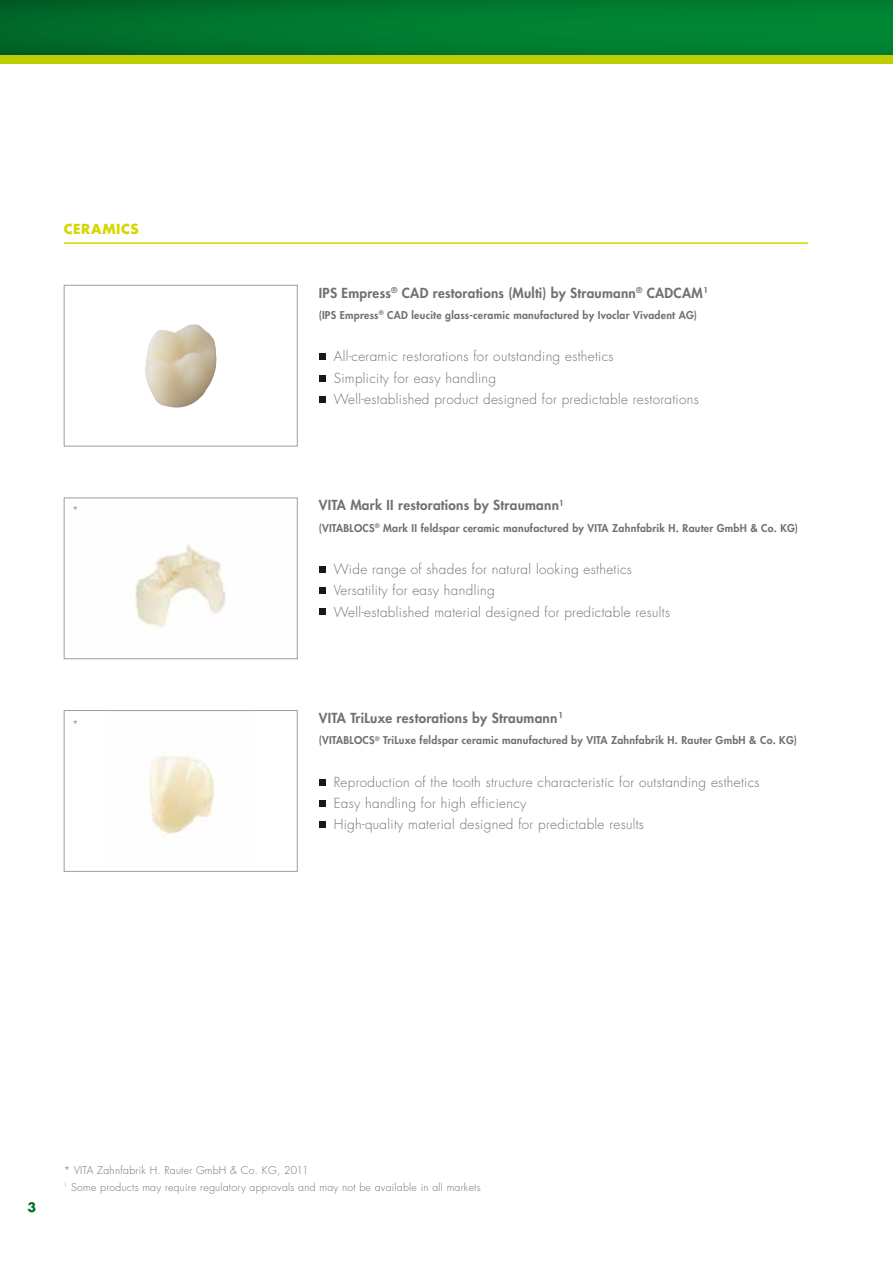
<style>
.page{position:relative;width:893px;height:1263px;background:#fff}
.page>*{position:absolute;margin:0;border:0;box-sizing:border-box;transform-origin:0 0}
.t1{font:300 13.5px/21.3px "Futura LT";letter-spacing:.025em;color:#707172}
.t2{font:800 13.5px "Futura LT";letter-spacing:.02em;color:#707172}
.t3{font:700 13.5px "Futura LT";letter-spacing:.04em;color:#d4d700}
.t4{font:700 12.75px "Futura LT";color:#00722d}
.t5{font:800 10.5px "Futura LT";letter-spacing:.025em;color:#707172}
.t6{font:300 10.5px/16.5px "Futura LT";letter-spacing:.025em;color:#707172}
</style>
<div class="page">
<div style="left:0;top:0;width:893px;height:60px;background:linear-gradient(to right,#00692a,#008834)"></div>
<div style="left:0;top:55px;width:893px;height:9px;background:#bdcd00"></div>
<img style="left:145px;top:324px;width:72px;height:84px">
<div style="left:64px;top:285px;width:234px;height:161px;border:1px solid #9c9e9f"></div>
<img style="left:149px;top:755px;width:66px;height:79px">
<div style="left:64px;top:710px;width:234px;height:162px;border:1px solid #9c9e9f"></div>
<img style="left:135px;top:545px;width:92px;height:84px">
<div style="left:64px;top:497px;width:234px;height:162px;border:1px solid #9c9e9f"></div>
<hr style="left:64px;top:242px;width:744px;height:2px;background:#d4d700">
<svg style="left:319px;top:354px;width:6px;height:6px"></svg>
<svg style="left:319px;top:375px;width:6px;height:6px"></svg>
<svg style="left:319px;top:396px;width:6px;height:6px"></svg>
<div style="left:319px;top:566px;width:6px;height:7px;background:#1a171c"></div>
<div style="left:319px;top:587px;width:6px;height:7px;background:#1a171c"></div>
<svg style="left:319px;top:609px;width:6px;height:6px"></svg>
<svg style="left:319px;top:779px;width:6px;height:6px"></svg>
<svg style="left:319px;top:800px;width:6px;height:6px"></svg>
<div style="left:319px;top:821px;width:6px;height:7px;background:#1a171c"></div>
<p class="t3" style="left:64px;top:220px;width:76px">CERAMICS</p>
<p class="t6" style="left:72px;top:502px;width:8px">*</p>
<p class="t6" style="left:72px;top:716px;width:8px">*</p>
<p class="t2" style="left:319px;top:284px;width:391px">IPS Empress<sup>®</sup> CAD restorations (Multi) by Straumann<sup>®</sup> CADCAM<sup>1</sup></p>
<p class="t5" style="left:319px;top:308px;width:379px">(IPS Empress<sup>®</sup> CAD leucite glass-ceramic manufactured by Ivoclar Vivadent AG)</p>
<p class="t1" style="left:334px;top:346px;width:367px">All-ceramic restorations for outstanding esthetics<br>Simplicity for easy handling<br>Well-established product designed for predictable restorations</p>
<p class="t2" style="left:319px;top:496px;width:246px">VITA Mark II restorations by Straumann<sup>1</sup></p>
<p class="t5" style="left:319px;top:521px;width:481px">(VITABLOCS<sup>®</sup> Mark II feldspar ceramic manufactured by VITA Zahnfabrik H. Rauter GmbH &amp; Co. KG)</p>
<p class="t1" style="left:334px;top:559px;width:338px">Wide range of shades for natural looking esthetics<br>Versatility for easy handling<br>Well-established material designed for predictable results</p>
<p class="t2" style="left:319px;top:709px;width:246px">VITA TriLuxe restorations by Straumann<sup>1</sup></p>
<p class="t5" style="left:319px;top:733px;width:479px">(VITABLOCS<sup>®</sup> TriLuxe feldspar ceramic manufactured by VITA Zahnfabrik H. Rauter GmbH &amp; Co. KG)</p>
<p class="t1" style="left:334px;top:771px;width:427px">Reproduction of the tooth structure characteristic for outstanding esthetics<br>Easy handling for high efficiency<br>High-quality material designed for predictable results</p>
<p class="t4" style="left:28px;top:1199px;width:10px">3</p>
<p class="t6" style="left:64px;top:1162px;width:418px">* VITA Zahnfabrik H. Rauter GmbH &amp; Co. KG, 2011<br><sup>1</sup> Some products may require regulatory approvals and may not be available in all markets</p>
</div>
